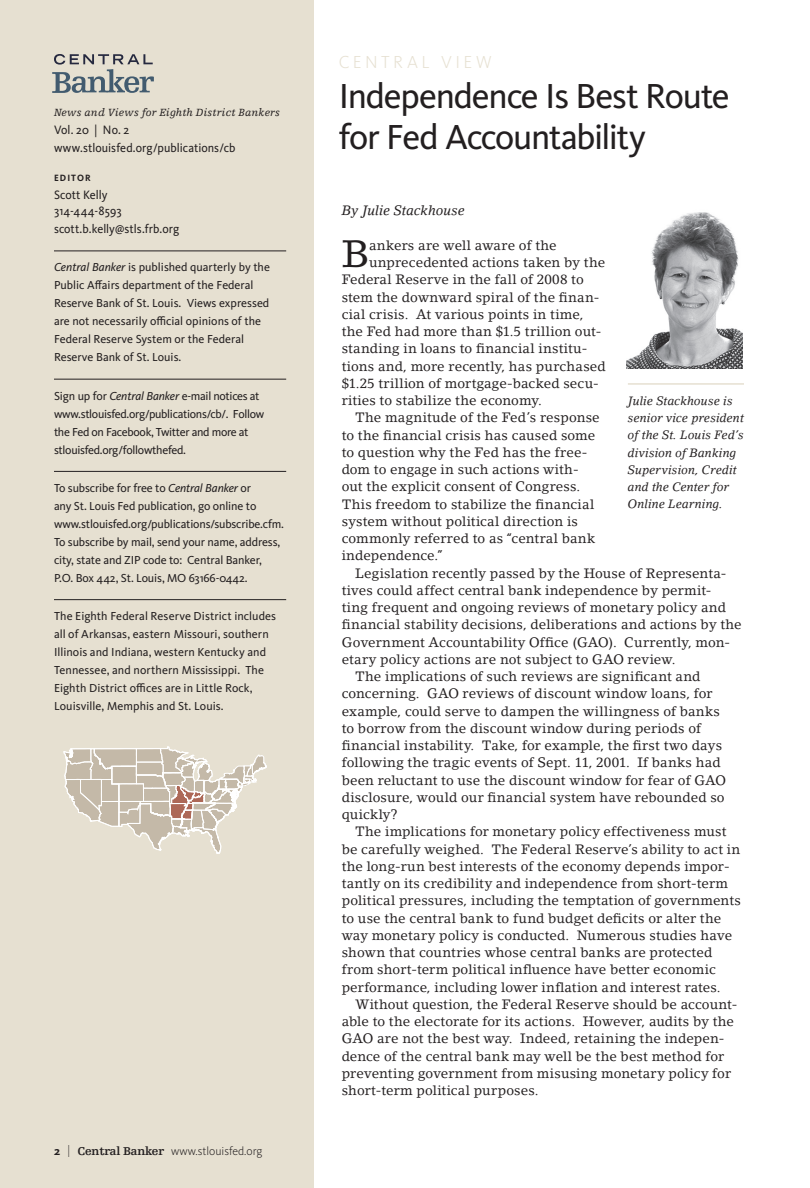
<style>
.page{position:relative;width:810px;height:1188px;background:#fff}
.page>*{position:absolute;margin:0;border:0;box-sizing:border-box;transform-origin:0 0}
.t1{font:37.8px "Lino Letter Std";color:#231f20}
.t2{font:36px/40.5px "Kievit OT";letter-spacing:-.035em;color:#231f20}
.t3{font:300 18px "Kievit OT";color:#e6e0d1}
.t4{font:13.5px "Lino Letter Std";letter-spacing:.01em;color:#231f20}
.t5{font:italic 13.5px "Lino Letter Std";color:#231f20}
.t6{font:12.6px/18px "Kievit OT";letter-spacing:.005em;color:#231f20;scale:.95 1}
.t7{font:12px/18px "Kievit OT";letter-spacing:-.005em;color:#231f20}
.t8{font:12px/18px "Kievit OT";letter-spacing:-.025em;color:#231f20}
.t9{font:italic 12px/17.2px "Lino Letter Std";letter-spacing:.005em;color:#231f20}
.t10{font:300 12px "Kievit OT";color:#231f20}
.t11{font:italic 10.95px "Egyptienne FLT Std";letter-spacing:.025em;color:#231f20;scale:.95 1}
.t12{font:700 9.45px "Kievit OT";color:#231f20;scale:.95 1}
.s1{font-style:italic}
.s2{font-weight:700}
.s3{font-family:"Egyptienne FLT Std";font-weight:700}
</style>
<div class="page">
<div style="left:0;top:0;width:313px;height:1188px;background:#e6e0d1"></div>
<hr style="left:54px;top:251px;width:232px;height:1px;background:#231f20">
<hr style="left:54px;top:379px;width:232px;height:1px;background:#231f20">
<hr style="left:54px;top:471px;width:232px;height:1px;background:#231f20">
<hr style="left:54px;top:599px;width:232px;height:1px;background:#231f20">
<svg style="left:52px;top:54px;width:102px;height:39px"></svg>
<svg style="left:64px;top:747px;width:203px;height:107px"></svg>
<hr style="left:628px;top:383px;width:116px;height:2px;background:#e6e0d1">
<img style="left:626px;top:212px;width:116px;height:157px">
<p class="t11" style="left:54px;top:107px;width:239px">News and Views for Eighth District Bankers</p>
<p class="t6" style="left:54px;top:121px;width:192px">Vol. 20 | No. 2 www.stlouisfed.org/publications/cb</p>
<p class="t12" style="left:54px;top:172px;width:40px">Editor</p>
<p class="t6" style="left:54px;top:186px;width:73px;line-height:16.5px">Scott Kelly<br>314-444-8593</p>
<p class="t6" style="left:54px;top:220px;width:133px">scott.b.kelly@stls.frb.org</p>
<p class="t7" style="left:54px;top:258px;width:217px"><span class="s1">Central Banker</span> is published quarterly by the Public Affairs department of the Federal Reserve Bank of St. Louis. Views expressed are not necessarily official opinions of the Federal Reserve System or the Federal Reserve Bank of St. Louis.</p>
<p class="t8" style="left:54px;top:387px;width:212px">Sign up for <span class="s1">Central Banker</span> e-mail notices at www.stlouisfed.org/publications/cb/. Follow the Fed on Facebook, Twitter and more at stlouisfed.org/followthefed.</p>
<p class="t7" style="left:54px;top:479px;width:231px">To subscribe for free to <span class="s1">Central Banker</span> or<br>any St. Louis Fed publication, go online to www.stlouisfed.org/publications/subscribe.cfm.<br>To subscribe by mail, send your name, address, city, state and ZIP code to: Central Banker, P.O. Box 442, St. Louis, MO 63166-0442.</p>
<p class="t7" style="left:54px;top:607px;width:224px">The Eighth Federal Reserve District includes all of Arkansas, eastern Missouri, southern Illinois and Indiana, western Kentucky and Tennessee, and northern Mississippi. The Eighth District offices are in Little Rock, Louisville, Memphis and St. Louis.</p>
<p class="t10" style="left:54px;top:1144px;width:210px"><span class="s2">2</span> | <span class="s3">Central Banker</span> www.stlouisfed.org</p>
<h3 class="t3" style="left:339px;top:52px;width:151px">Cent ral View</h3>
<h2 class="t2" style="left:339px;top:76px;width:392px">Independence Is Best Route for Fed Accountability</h2>
<p class="t5" style="left:342px;top:202px;width:125px">By Julie Stackhouse</p>
<h1 class="t1" style="left:342px;top:231px;width:29px">B</h1>
<p class="t4" style="left:369px;top:237px;width:189px">ankers are well aware of the</p>
<p class="t4" style="left:369px;top:254px;width:238px">unprecedented actions taken by the</p>
<p class="t4" style="left:342px;top:271px;width:244px">Federal Reserve in the fall of 2008 to</p>
<p class="t4" style="left:342px;top:289px;width:260px">stem the downward spiral of the finan-</p>
<p class="t4" style="left:342px;top:306px;width:243px">cial crisis. At various points in time,</p>
<p class="t4" style="left:342px;top:323px;width:261px">the Fed had more than $1.5 trillion out-</p>
<p class="t4" style="left:342px;top:340px;width:248px">standing in loans to financial institu-</p>
<p class="t4" style="left:342px;top:358px;width:266px">tions and, more recently, has purchased</p>
<p class="t4" style="left:342px;top:375px;width:259px">$1.25 trillion of mortgage-backed secu-</p>
<p class="t4" style="left:342px;top:392px;width:202px">rities to stabilize the economy.</p>
<p class="t4" style="left:355px;top:409px;width:246px">The magnitude of the Fed’s response</p>
<p class="t4" style="left:342px;top:427px;width:255px">to the financial crisis has caused some</p>
<p class="t4" style="left:342px;top:444px;width:248px">to question why the Fed has the free-</p>
<p class="t4" style="left:342px;top:461px;width:239px">dom to engage in such actions with-</p>
<p class="t4" style="left:342px;top:478px;width:240px">out the explicit consent of Congress.</p>
<p class="t4" style="left:342px;top:496px;width:254px">This freedom to stabilize the financial</p>
<p class="t4" style="left:342px;top:513px;width:238px">system without political direction is</p>
<p class="t4" style="left:342px;top:530px;width:255px">commonly referred to as “central bank</p>
<p class="t4" style="left:342px;top:547px;width:103px">independence.”</p>
<p class="t4" style="left:355px;top:565px;width:373px">Legislation recently passed by the House of Representa-</p>
<p class="t4" style="left:342px;top:582px;width:372px">tives could affect central bank independence by permit-</p>
<p class="t4" style="left:342px;top:599px;width:386px">ting frequent and ongoing reviews of monetary policy and</p>
<p class="t4" style="left:342px;top:616px;width:402px">financial stability decisions, deliberations and actions by the</p>
<p class="t4" style="left:342px;top:634px;width:390px">Government Accountability Office (GAO). Currently, mon-</p>
<p class="t4" style="left:342px;top:651px;width:335px">etary policy actions are not subject to GAO review.</p>
<p class="t4" style="left:355px;top:668px;width:347px">The implications of such reviews are significant and</p>
<p class="t4" style="left:342px;top:685px;width:372px">concerning. GAO reviews of discount window loans, for</p>
<p class="t4" style="left:342px;top:703px;width:380px">example, could serve to dampen the willingness of banks</p>
<p class="t4" style="left:342px;top:720px;width:361px">to borrow from the discount window during periods of</p>
<p class="t4" style="left:342px;top:737px;width:382px">financial instability. Take, for example, the first two days</p>
<p class="t4" style="left:342px;top:754px;width:380px">following the tragic events of Sept. 11, 2001. If banks had</p>
<p class="t4" style="left:342px;top:772px;width:386px">been reluctant to use the discount window for fear of GAO</p>
<p class="t4" style="left:342px;top:789px;width:384px">disclosure, would our financial system have rebounded so</p>
<p class="t4" style="left:342px;top:806px;width:58px">quickly?</p>
<p class="t4" style="left:355px;top:823px;width:373px">The implications for monetary policy effectiveness must</p>
<p class="t4" style="left:342px;top:841px;width:400px">be carefully weighed. The Federal Reserve’s ability to act in</p>
<p class="t4" style="left:342px;top:858px;width:390px">the long-run best interests of the economy depends impor-</p>
<p class="t4" style="left:342px;top:875px;width:388px">tantly on its credibility and independence from short-term</p>
<p class="t4" style="left:342px;top:892px;width:401px">political pressures, including the temptation of governments</p>
<p class="t4" style="left:342px;top:910px;width:381px">to use the central bank to fund budget deficits or alter the</p>
<p class="t4" style="left:342px;top:927px;width:392px">way monetary policy is conducted. Numerous studies have</p>
<p class="t4" style="left:342px;top:944px;width:372px">shown that countries whose central banks are protected</p>
<p class="t4" style="left:342px;top:961px;width:376px">from short-term political influence have better economic</p>
<p class="t4" style="left:342px;top:979px;width:380px">performance, including lower inflation and interest rates.</p>
<p class="t4" style="left:355px;top:996px;width:384px">Without question, the Federal Reserve should be account-</p>
<p class="t4" style="left:342px;top:1013px;width:394px">able to the electorate for its actions. However, audits by the</p>
<p class="t4" style="left:342px;top:1030px;width:385px">GAO are not the best way. Indeed, retaining the indepen-</p>
<p class="t4" style="left:342px;top:1048px;width:384px">dence of the central bank may well be the best method for</p>
<p class="t4" style="left:342px;top:1065px;width:391px">preventing government from misusing monetary policy for</p>
<p class="t4" style="left:342px;top:1082px;width:198px">short-term political purposes.</p>
<p class="t9" style="left:628px;top:392px;width:118px">Julie Stackhouse is senior vice president of the St. Louis Fed’s division of Banking<br>Supervision, Credit and the Center for<br>Online Learning.</p>
</div>
